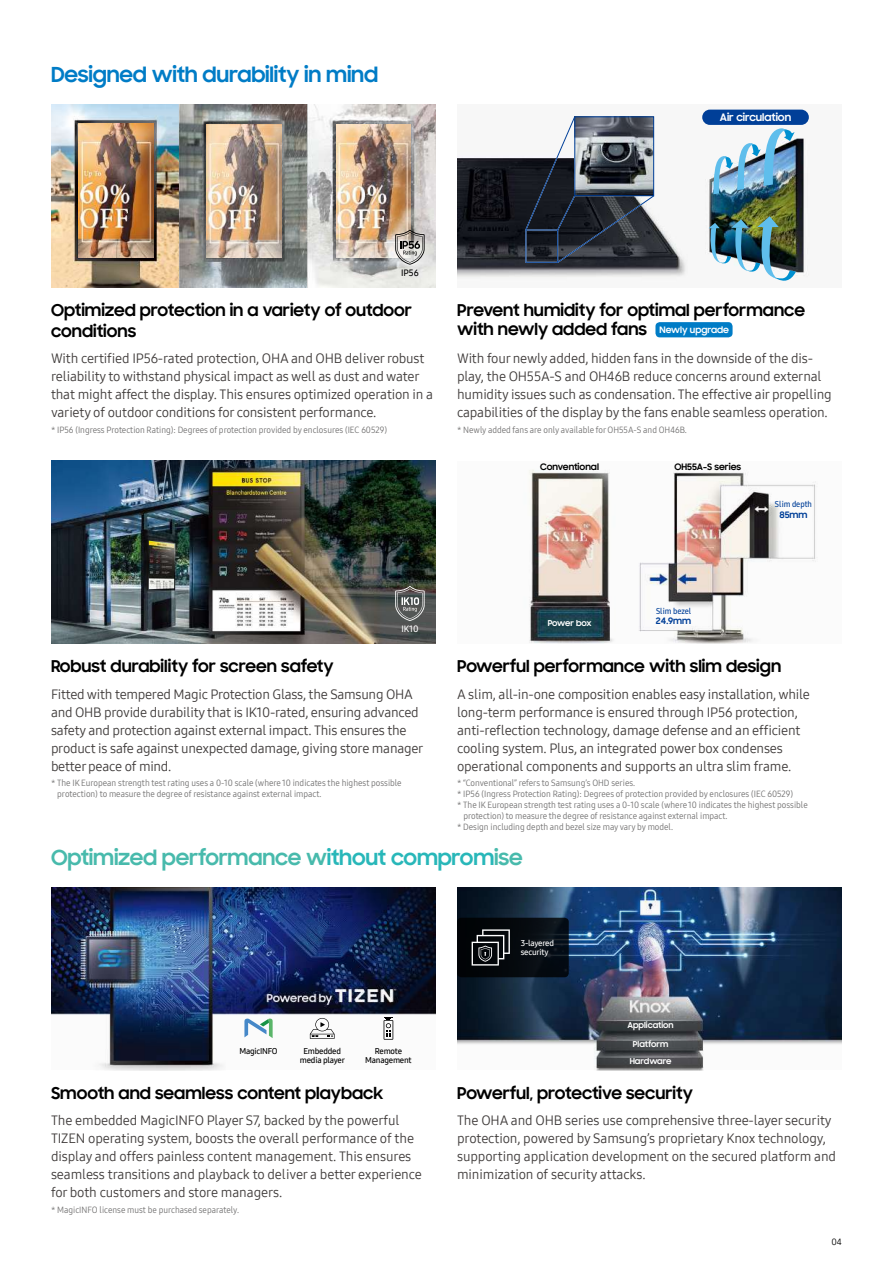
<style>
.page{position:relative;width:893px;height:1263px;background:#fff}
.page>*{position:absolute;margin:0;border:0;box-sizing:border-box;transform-origin:0 0}
.t1{font:700 21px "Samsung Sharp Sans";letter-spacing:-.01em;color:#48baac}
.t2{font:700 21px "Samsung Sharp Sans";letter-spacing:-.01em;color:#007cc6}
.t3{font:700 16.5px/19.5px "Samsung Sharp Sans";color:#000}
.t4{font:13.5px/18px "Samsung One 400";letter-spacing:-.015em;color:#3e3a39}
.t5{font:700 10.5px "Samsung Sharp Sans";color:#fff}
.t6{font:9px/10.8px "Samsung One 400 C";color:#727171}
.t7{font:700 9px "Samsung Sharp Sans";color:#000}
.t8{font:700 9px "Samsung Sharp Sans";color:#003f98}
.t9{font:9px "Samsung One 600";color:#fff}
.t10{font:9px "Samsung One 600";color:#000}
.t11{font:9px "Samsung One 400";color:#000}
.t12{font:8.25px/9px "Samsung One 600";letter-spacing:-.025em;color:#000;text-align:center}
.t13{font:700 8.25px/17px "Samsung Sharp Sans";color:#fff;text-align:center}
.t14{font:8.25px "Samsung One 600 C";color:#003f98}
.t15{font:8.25px/9px "Samsung One 600";letter-spacing:-.025em;color:#fff}
.t16{font:700 8.25px "Samsung Sharp Sans";letter-spacing:-.03em;color:#fff}
.s1{font-size:9px;color:#fff}
.s2{color:#28b7b9}
</style>
<div class="page">
<img style="left:51px;top:461px;width:385px;height:182px">
<img style="left:147px;top:539px;width:27px;height:51px">
<svg style="left:395px;top:586px;width:30px;height:35px"></svg>
<img style="left:457px;top:887px;width:385px;height:183px">
<svg style="left:457px;top:918px;width:112px;height:59px;background:#060c11"></svg>
<svg style="left:472px;top:929px;width:38px;height:36px"></svg>
<div style="left:457px;top:461px;width:385px;height:182px;background:#fbfbfb"></div>
<img style="left:529px;top:470px;width:286px;height:173px">
<img style="left:51px;top:887px;width:385px;height:183px">
<svg style="left:384px;top:1017px;width:9px;height:23px"></svg>
<svg style="left:310px;top:1018px;width:25px;height:21px"></svg>
<svg style="left:244px;top:1018px;width:29px;height:20px"></svg>
<div style="left:655px;top:322px;width:78px;height:15px;background:#007cc6;border-radius:4px"></div>
<img style="left:457px;top:109px;width:352px;height:170px">
<svg style="left:525px;top:116px;width:130px;height:147px;background:#515760"></svg>
<div style="left:702px;top:110px;width:107px;height:15px;background:#003f98;border-radius:8px"></div>
<img style="left:709px;top:216px;width:87px;height:65px">
<img style="left:713px;top:128px;width:82px;height:66px">
<img style="left:51px;top:104px;width:385px;height:183px">
<img style="left:78px;top:123px;width:75px;height:134px">
<img style="left:206px;top:124px;width:75px;height:134px">
<img style="left:336px;top:124px;width:75px;height:133px">
<svg style="left:395px;top:230px;width:30px;height:35px"></svg>
<h1 class="t2" style="left:51px;top:59px;width:329px">Designed with durability in mind</h1>
<p class="t5" style="left:720px;top:110px;width:73px">Air circulation</p>
<p class="t10" style="left:401px;top:267px;width:19px">IP56</p>
<p class="t3" style="left:51px;top:298px;width:363px;line-height:21px">Optimized protection in a variety of outdoor conditions</p>
<p class="t4" style="left:51px;top:349px;width:384px">With certified IP56-rated protection, OHA and OHB deliver robust reliability to withstand physical impact as well as dust and water that might affect the display. This ensures optimized operation in a variety of outdoor conditions for consistent performance.</p>
<p class="t3" style="left:457px;top:299px;width:349px">Prevent humidity for optimal performance with newly added fans <span class="s1">Newly upgrade</span></p>
<p class="t4" style="left:457px;top:349px;width:376px">With four newly added, hidden fans in the downside of the dis&shy;play, the OH55A-S and OH46B reduce concerns around external humidity issues such as condensation. The effective air propelling capabilities of the display by the fans enable seamless operation.</p>
<p class="t6" style="left:51px;top:424px;width:337px">* IP56 (Ingress Protection Rating): Degrees of protection provided by enclosures (IEC 60529)</p>
<p class="t6" style="left:457px;top:424px;width:231px">* Newly added fans are only available for OH55A-S and OH46B.</p>
<p class="t7" style="left:540px;top:460px;width:60px">Conventional</p>
<p class="t7" style="left:674px;top:460px;width:68px">OH55A-S series</p>
<p class="t14" style="left:775px;top:499px;width:38px">Slim depth</p>
<p class="t8" style="left:779px;top:508px;width:30px">85mm</p>
<p class="t14" style="left:656px;top:605px;width:37px">Slim bezel</p>
<p class="t9" style="left:401px;top:623px;width:19px">IK10</p>
<p class="t16" style="left:548px;top:617px;width:45px">Power box</p>
<p class="t8" style="left:656px;top:614px;width:37px">24.9mm</p>
<p class="t3" style="left:51px;top:655px;width:284px">Robust durability for screen safety</p>
<p class="t3" style="left:457px;top:655px;width:326px">Powerful performance with slim design</p>
<p class="t4" style="left:51px;top:685px;width:374px">Fitted with tempered Magic Protection Glass, the Samsung OHA and OHB provide durability that is IK10-rated, ensuring advanced safety and protection against external impact. This ensures the product is safe against unexpected damage, giving store manager better peace of mind.</p>
<p class="t4" style="left:457px;top:685px;width:354px">A slim, all-in-one composition enables easy installation, while long-term performance is ensured through IP56 protection, anti-reflection technology, damage defense and an efficient cooling system. Plus, an integrated power box condenses operational components and supports an ultra slim frame.</p>
<p class="t6" style="left:457px;top:778px;width:180px">* “Conventional” refers to Samsung’s OHD series.</p>
<p class="t6" style="left:457px;top:788px;width:337px">* IP56 (Ingress Protection Rating): Degrees of protection provided by enclosures (IEC 60529)</p>
<p class="t6" style="left:457px;top:799px;width:352px">* The IK European strength test rating uses a 0-10 scale (where 10 indicates the highest possible</p>
<p class="t6" style="left:463px;top:810px;width:266px">protection) to measure the degree of resistance against external impact.</p>
<p class="t6" style="left:457px;top:821px;width:217px">* Design including depth and bezel size may vary by model.</p>
<h1 class="t1" style="left:51px;top:842px;width:473px">Optimized performance w<span class="s2">ithout comprom</span>ise</h1>
<p class="t6" style="left:57px;top:778px;width:346px;text-indent:-6px">* The IK European strength test rating uses a 0-10 scale (where 10 indicates the highest possible protection) to measure the degree of resistance against external impact.</p>
<p class="t12" style="left:239px;top:1046px;width:40px">MagicINFO</p>
<p class="t12" style="left:300px;top:1046px;width:47px">Embedded media player</p>
<p class="t12" style="left:365px;top:1046px;width:48px">Remote<br>Management</p>
<p class="t3" style="left:51px;top:1082px;width:334px">Smooth and seamless content playback</p>
<p class="t4" style="left:51px;top:1111px;width:372px">The embedded MagicINFO Player S7, backed by the powerful TIZEN operating system, boosts the overall performance of the display and offers painless content management. This ensures seamless transitions and playback to deliver a better experience for both customers and store managers.</p>
<p class="t6" style="left:51px;top:1204px;width:190px">* MagicINFO license must be purchased separately.</p>
<p class="t15" style="left:521px;top:939px;width:35px">3-layered security</p>
<p class="t13" style="left:627px;top:1016px;width:48px">Application</p>
<p class="t13" style="left:630px;top:1035px;width:43px">Platform<br>Hardware</p>
<p class="t3" style="left:457px;top:1082px;width:237px">Powerful, protective security</p>
<p class="t4" style="left:457px;top:1111px;width:381px">The OHA and OHB series use comprehensive three-layer security protection, powered by Samsung’s proprietary Knox technology, supporting application development on the secured platform and minimization of security attacks.</p>
<p class="t11" style="left:831px;top:1236px;width:12px">04</p>
</div>
